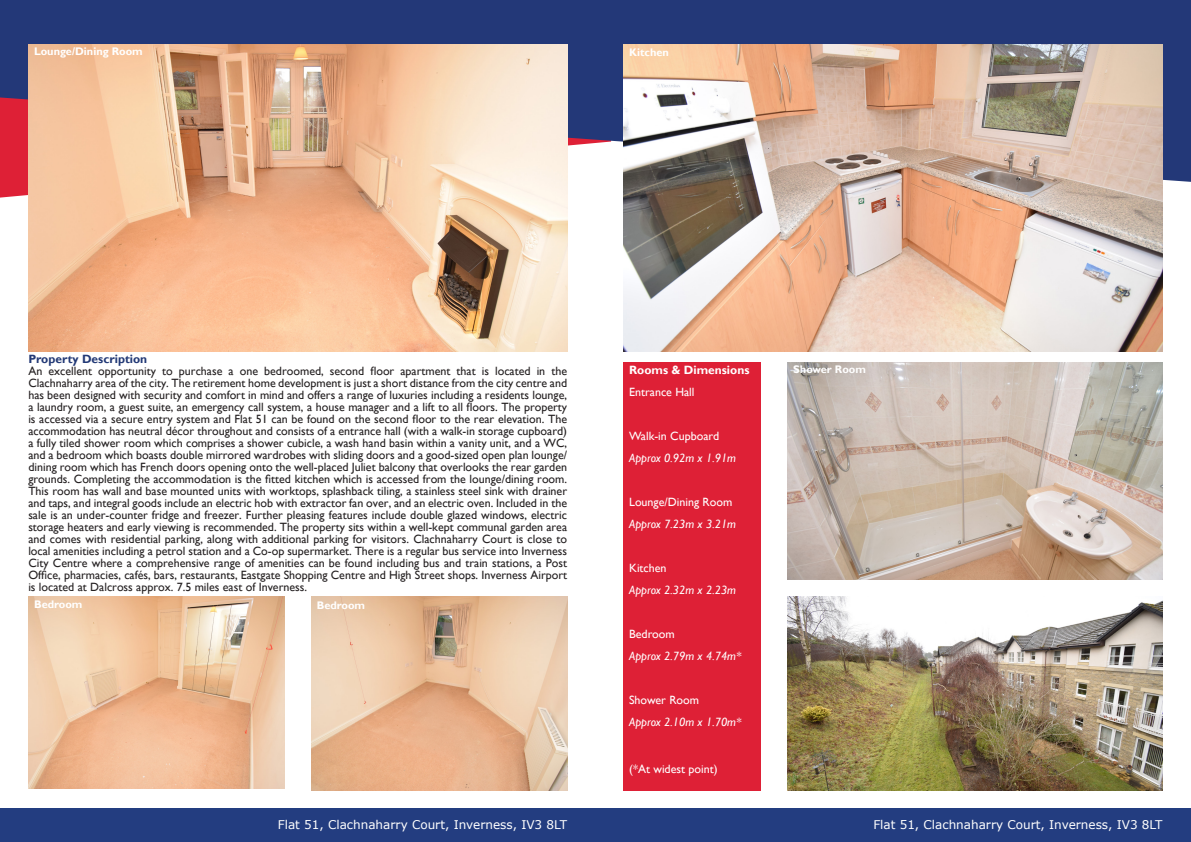
<style>
.page{position:relative;width:1191px;height:842px;background:#fff}
.page>*{position:absolute;margin:0;border:0;box-sizing:border-box;transform-origin:0 0}
.t1{font:12px/12px "Gill Sans";color:#231f20;text-align:justify}
.t2{font:italic 12px "Gill Sans";color:#fff}
.t3{font:12px "Verdana";color:#fff}
.t4{font:12px "Gill Sans";color:#fff}
.t5{font:700 12px "Gill Sans";color:#223976}
.t6{font:700 12px "Gill Sans";color:#fff}
.t7{font:12px "Gill Sans";color:#fff}
.t8{font:700 11px "Gill Sans";color:#fff}
</style>
<div class="page">
<div style="left:623px;top:363px;width:138px;height:428px;background:#de2036"></div>
<svg style="left:0;top:0;width:1191px;height:182px;background:#313e7a"></svg>
<div style="left:0;top:808px;width:1191px;height:34px;background:#233d80"></div>
<img style="left:28px;top:44px;width:539px;height:307px">
<img style="left:623px;top:44px;width:539px;height:307px">
<img style="left:311px;top:597px;width:256px;height:194px">
<img style="left:788px;top:597px;width:374px;height:194px">
<img style="left:788px;top:363px;width:374px;height:217px">
<img style="left:28px;top:597px;width:256px;height:191px">
<p class="t8" style="left:34px;top:45px;width:110px">Lounge/Dining Room</p>
<p class="t8" style="left:629px;top:45px;width:41px">Kitchen</p>
<p class="t5" style="left:28px;top:352px;width:120px">Property Description</p>
<p class="t1" style="left:28px;top:365px;width:540px">An excellent opportunity to purchase a one bedroomed, second floor apartment that is located in the Clachnaharry area of the city. The retirement home development is just a short distance from the city centre and has been designed with security and comfort in mind and offers a range of luxuries including a residents lounge, a laundry room, a guest suite, an emergency call system, a house manager and a lift to all floors. The property is accessed via a secure entry system and Flat 51 can be found on the second floor to the rear elevation. The accommodation has neutral décor throughout and consists of a entrance hall (with a walk-in storage cupboard) a fully tiled shower room which comprises a shower cubicle, a wash hand basin within a vanity unit, and a WC, and a bedroom which boasts double mirrored wardrobes with sliding doors and a good-sized open plan lounge/ dining room which has French doors opening onto the well-placed Juliet balcony that overlooks the rear garden grounds. Completing the accommodation is the fitted kitchen which is accessed from the lounge/dining room.<br>This room has wall and base mounted units with worktops, splashback tiling, a stainless steel sink with drainer and taps, and integral goods include an electric hob with extractor fan over, and an electric oven. Included in the sale is an under-counter fridge and freezer. Further pleasing features include double glazed windows, electric storage heaters and early viewing is recommended. The property sits within a well-kept communal garden area and comes with residential parking, along with additional parking for visitors. Clachnaharry Court is close to local amenities including a petrol station and a Co-op supermarket. There is a regular bus service into Inverness City Centre where a comprehensive range of amenities can be found including bus and train stations, a Post Office, pharmacies, cafés, bars, restaurants, Eastgate Shopping Centre and High Street shops. Inverness Airport is located at Dalcross approx. 7.5 miles east of Inverness.</p>
<p class="t6" style="left:629px;top:363px;width:122px">Rooms &amp; Dimensions</p>
<p class="t4" style="left:629px;top:385px;width:67px">Entrance Hall</p>
<p class="t4" style="left:629px;top:429px;width:92px">Walk-in Cupboard</p>
<p class="t2" style="left:629px;top:451px;width:108px">Approx 0.92m x 1.91m</p>
<p class="t4" style="left:629px;top:495px;width:105px">Lounge/Dining Room</p>
<p class="t2" style="left:629px;top:517px;width:108px">Approx 7.23m x 3.21m</p>
<p class="t4" style="left:629px;top:561px;width:39px">Kitchen</p>
<p class="t2" style="left:629px;top:583px;width:108px">Approx 2.32m x 2.23m</p>
<p class="t4" style="left:629px;top:627px;width:47px">Bedroom</p>
<p class="t2" style="left:629px;top:649px;width:114px">Approx 2.79m x 4.74m*</p>
<p class="t4" style="left:629px;top:693px;width:71px">Shower Room</p>
<p class="t2" style="left:629px;top:715px;width:114px">Approx 2.10m x 1.70m*</p>
<p class="t7" style="left:629px;top:762px;width:90px">(*At widest point)</p>
<p class="t8" style="left:34px;top:598px;width:50px">Bedroom</p>
<p class="t8" style="left:317px;top:598px;width:50px">Bedroom</p>
<p class="t3" style="left:278px;top:816px;width:291px">Flat 51, Clachnaharry Court, Inverness, IV3 8LT</p>
<p class="t8" style="left:793px;top:363px;width:74px">Shower Room</p>
<p class="t3" style="left:873px;top:816px;width:291px">Flat 51, Clachnaharry Court, Inverness, IV3 8LT</p>
</div>
